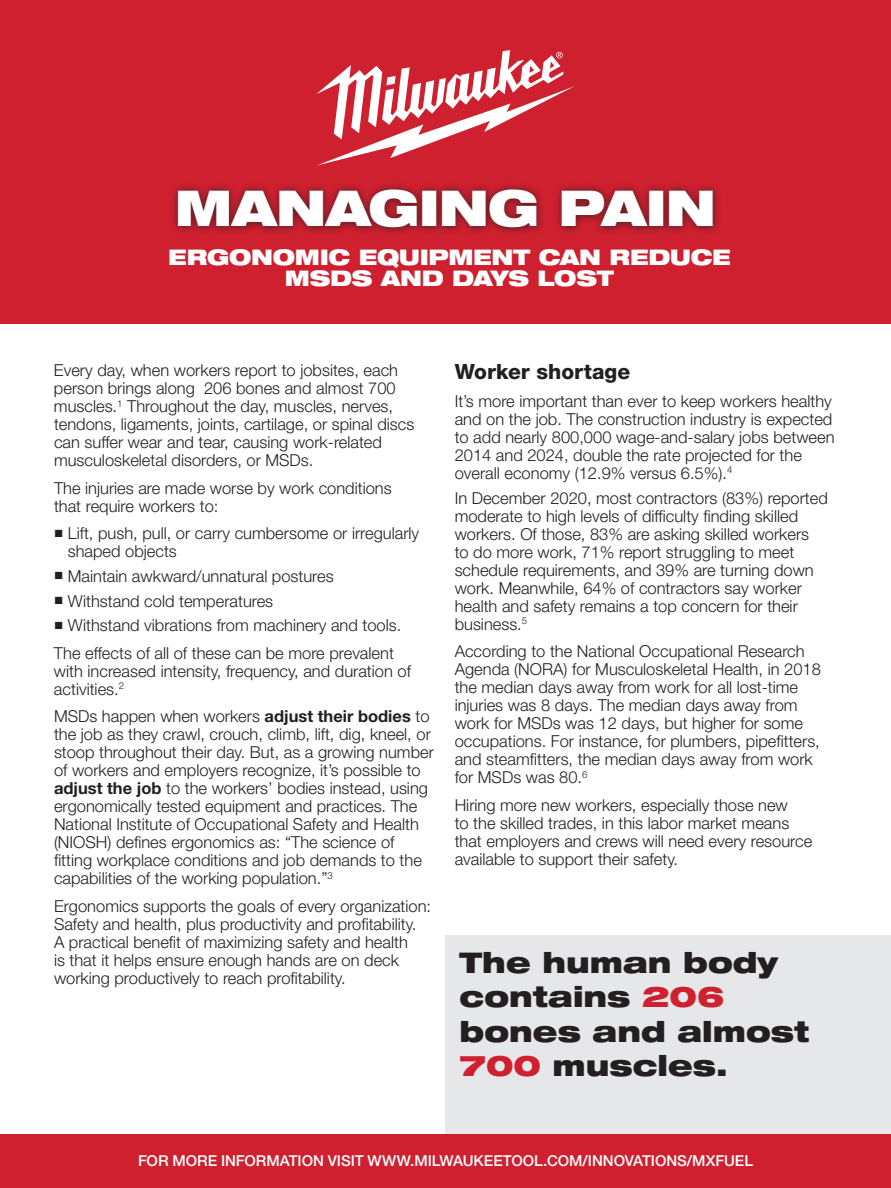
<style>
.page{position:relative;width:891px;height:1188px;background:#fff}
.page>*{position:absolute;margin:0;border:0;box-sizing:border-box;transform-origin:0 0}
.t1{font:900 expanded 49.35px "Helvetica Neue LT Std";letter-spacing:-.02em;color:#fff}
.t2{font:900 expanded 28.5px/34.5px "Helvetica Neue LT Std";color:#231f20}
.t3{font:900 expanded 21.6px/21.6px "Helvetica Neue LT Std";letter-spacing:-.01em;color:#fff;text-align:center}
.t4{font:800 21px "Helvetica Neue LT Std";color:#231f20}
.t5{font:300 16.5px/18px "Helvetica Neue LT Std";color:#231f20}
.t6{font:500 15px "Helvetica Neue LT Std";color:#fff}
.s1{font-weight:700}
.s2{color:#cf202f}
</style>
<div class="page">
<div style="left:446px;top:935px;width:445px;height:202px;background:#e6e7e9"></div>
<div style="left:0;top:0;width:891px;height:324px;background:#cf202f"></div>
<div style="left:170px;top:182px;width:551px;height:54px;background:#231f20;opacity:.8"></div>
<svg style="left:316px;top:50px;width:258px;height:116px"></svg>
<div style="left:0;top:1134px;width:891px;height:54px;background:#cf202f"></div>
<h1 class="t1" style="left:175px;top:176px;width:543px">MANAGING PAIN</h1>
<h3 class="t3" style="left:168px;top:246px;width:564px">ERGONOMIC EQUIPMENT CAN REDUCE<br>MSDS AND DAYS LOST</h3>
<p class="t5" style="left:54px;top:361px;width:362px">Every day, when workers report to jobsites, each person brings along 206 bones and almost 700 muscles.<sup>1</sup> Throughout the day, muscles, nerves, tendons, ligaments, joints, cartilage, or spinal discs can suffer wear and tear, causing work-related musculoskeletal disorders, or MSDs.</p>
<p class="t5" style="left:54px;top:479px;width:339px">The injuries are made worse by work conditions that require workers to:</p>
<p class="t5" style="left:68px;top:524px;width:353px;text-indent:-14px">■ Lift, push, pull, or carry cumbersome or irregularly shaped objects</p>
<p class="t5" style="left:54px;top:567px;width:281px">■ Maintain awkward/unnatural postures</p>
<p class="t5" style="left:54px;top:591px;width:221px">■ Withstand cold temperatures</p>
<p class="t5" style="left:54px;top:611px;width:349px;line-height:27.5px">■ Withstand vibrations from machinery and tools.<br>The effects of all of these can be more prevalent</p>
<p class="t5" style="left:54px;top:662px;width:358px">with increased intensity, frequency, and duration of activities.<sup>2</sup></p>
<p class="t5" style="left:54px;top:707px;width:381px">MSDs happen when workers <span class="s1">adjust their bodies</span> to the job as they crawl, crouch, climb, lift, dig, kneel, or stoop throughout their day. But, as a growing number of workers and employers recognize, it’s possible to <span class="s1">adjust the job</span> to the workers’ bodies instead, using ergonomically tested equipment and practices. The National Institute of Occupational Safety and Health (NIOSH) defines ergonomics as: “The science of fitting workplace conditions and job demands to the capabilities of the working population.”<sup>3</sup></p>
<p class="t5" style="left:54px;top:897px;width:379px">Ergonomics supports the goals of every organization:<br>Safety and health, plus productivity and profitability.<br>A practical benefit of maximizing safety and health<br>is that it helps ensure enough hands are on deck working productively to reach profitability.</p>
<p class="t4" style="left:455px;top:360px;width:177px">Worker shortage</p>
<p class="t5" style="left:455px;top:392px;width:381px">It’s more important than ever to keep workers healthy and on the job. The construction industry is expected to add nearly 800,000 wage-and-salary jobs between 2014 and 2024, double the rate projected for the overall economy (12.9% versus 6.5%).<sup>4</sup></p>
<p class="t5" style="left:455px;top:488px;width:375px">In December 2020, most contractors (83%) reported moderate to high levels of difficulty finding skilled workers. Of those, 83% are asking skilled workers<br>to do more work, 71% report struggling to meet schedule requirements, and 39% are turning down work. Meanwhile, 64% of contractors say worker health and safety remains a top concern for their business.<sup>5</sup></p>
<p class="t5" style="left:455px;top:642px;width:368px">According to the National Occupational Research Agenda (NORA) for Musculoskeletal Health, in 2018 the median days away from work for all lost-time injuries was 8 days. The median days away from work for MSDs was 12 days, but higher for some occupations. For instance, for plumbers, pipefitters, and steamfitters, the median days away from work for MSDs was 80.<sup>6</sup></p>
<p class="t5" style="left:455px;top:795px;width:359px">Hiring more new workers, especially those new<br>to the skilled trades, in this labor market means that employers and crews will need every resource available to support their safety.</p>
<h2 class="t2" style="left:460px;top:944px;width:351px">The human body contains <span class="s2">206 </span>bones and almost<br><span class="s2">700</span> muscles.</h2>
<p class="t6" style="left:138px;top:1152px;width:616px">FOR MORE INFORMATION VISIT WWW.MILWAUKEETOOL.COM/INNOVATIONS/MXFUEL</p>
</div>
